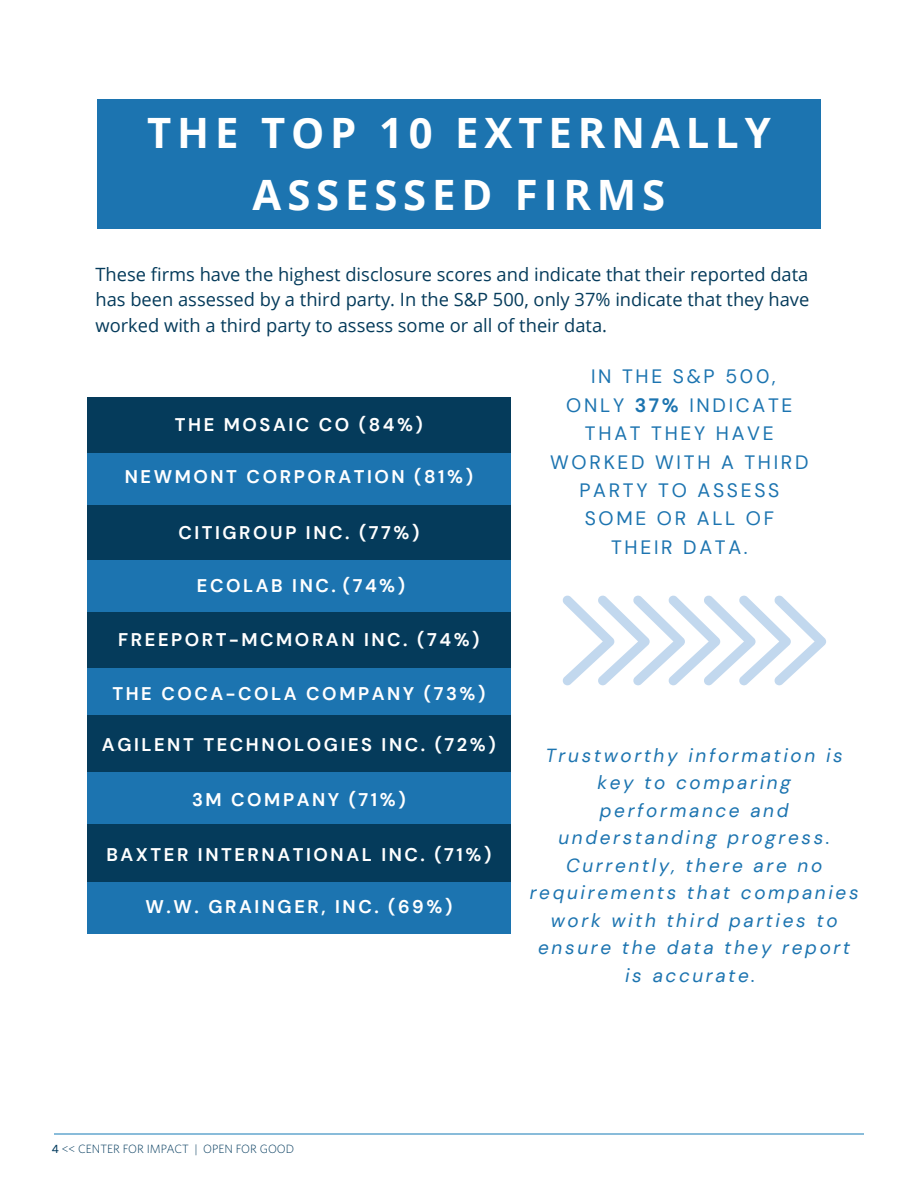
<style>
.page{position:relative;width:918px;height:1188px;background:#fff}
.page>*{position:absolute;margin:0;border:0;box-sizing:border-box;transform-origin:0 0}
.t1{font:700 41.85px/61.8px "Open Sans";letter-spacing:.14em;color:#fff;text-align:center}
.t2{font:19.35px/28.5px "DM Sans";letter-spacing:.14em;color:#1c74b0;text-align:center}
.t3{font:italic 18.9px/27.5px "DM Sans";letter-spacing:.14em;color:#1c74b0;text-align:center}
.t4{font:700 18.3px "DM Sans";letter-spacing:.14em;color:#fff}
.t5{font:18.3px/25.5px "Open Sans";color:#053b5b;text-align:justify}
.t6{font:300 12px "Whitney";color:#00395c}
.s1{font-weight:700}
.s2{font-weight:500}
</style>
<div class="page">
<hr style="left:54px;top:1134px;width:810px;height:1px;background:#157bb7">
<div style="left:97px;top:99px;width:724px;height:130px;background:#1c74b0"></div>
<div style="left:87px;top:449px;width:424px;height:56px;background:#1c74b0"></div>
<div style="left:87px;top:398px;width:424px;height:55px;background:#053b5b"></div>
<div style="left:87px;top:505px;width:424px;height:56px;background:#053b5b"></div>
<div style="left:87px;top:560px;width:424px;height:51px;background:#1c74b0"></div>
<div style="left:87px;top:612px;width:424px;height:56px;background:#053b5b"></div>
<div style="left:87px;top:668px;width:424px;height:52px;background:#1c74b0"></div>
<div style="left:87px;top:715px;width:424px;height:59px;background:#053b5b"></div>
<div style="left:87px;top:773px;width:424px;height:54px;background:#1c74b0"></div>
<div style="left:87px;top:824px;width:424px;height:61px;background:#053b5b"></div>
<div style="left:87px;top:882px;width:424px;height:51px;background:#1c74b0"></div>
<svg style="left:562px;top:595px;width:264px;height:90px"></svg>
<h1 class="t1" style="left:147px;top:101px;width:625px">THE TOP 10 EXTERNALLY<br>ASSESSED FIRMS</h1>
<p class="t5" style="left:95px;top:261px;width:715px">These firms have the highest disclosure scores and indicate that their reported data has been assessed by a third party. In the S&amp;P 500, only 37% indicate that they have worked with a third party to assess some or all of their data.</p>
<p class="t4" style="left:175px;top:413px;width:250px">THE MOSAIC CO (84%)</p>
<p class="t4" style="left:125px;top:465px;width:350px">NEWMONT CORPORATION (81%)</p>
<p class="t4" style="left:178px;top:521px;width:243px">CITIGROUP INC. (77%)</p>
<p class="t4" style="left:197px;top:574px;width:210px">E CO L A B I NC . ( 7 4% )</p>
<p class="t4" style="left:118px;top:628px;width:363px">FREEPORT-MCMORAN INC. (74%)</p>
<p class="t4" style="left:112px;top:683px;width:374px">THE COCA-COLA COMPANY (73%)</p>
<p class="t4" style="left:102px;top:733px;width:395px">AGILENT TECHNOLOGIES INC. (72%)</p>
<p class="t4" style="left:192px;top:788px;width:215px">3M COMPANY (71%)</p>
<p class="t4" style="left:106px;top:843px;width:386px">BAXTER INTERNATIONAL INC. (71%)</p>
<p class="t4" style="left:145px;top:895px;width:308px">W.W. GRAINGER, INC. (69%)</p>
<p class="t2" style="left:550px;top:362px;width:260px">IN THE S&amp;P 500,<br>ONLY <span class="s1">37%</span> INDICATE<br>THAT THEY HAVE<br>WORKED WITH A THIRD<br>PARTY TO ASSESS<br>SOME OR ALL OF<br>THEIR DATA.</p>
<p class="t3" style="left:530px;top:741px;width:331px">Trustworthy information is key to comparing performance and understanding progress.<br>Currently, there are no requirements that companies work with third parties to ensure the data they report is accurate.</p>
<p class="t6" style="left:52px;top:1141px;width:244px"><span class="s2">4</span> &lt;&lt; CENTER FOR IMPACT | OPEN FOR GOOD</p>
</div>
